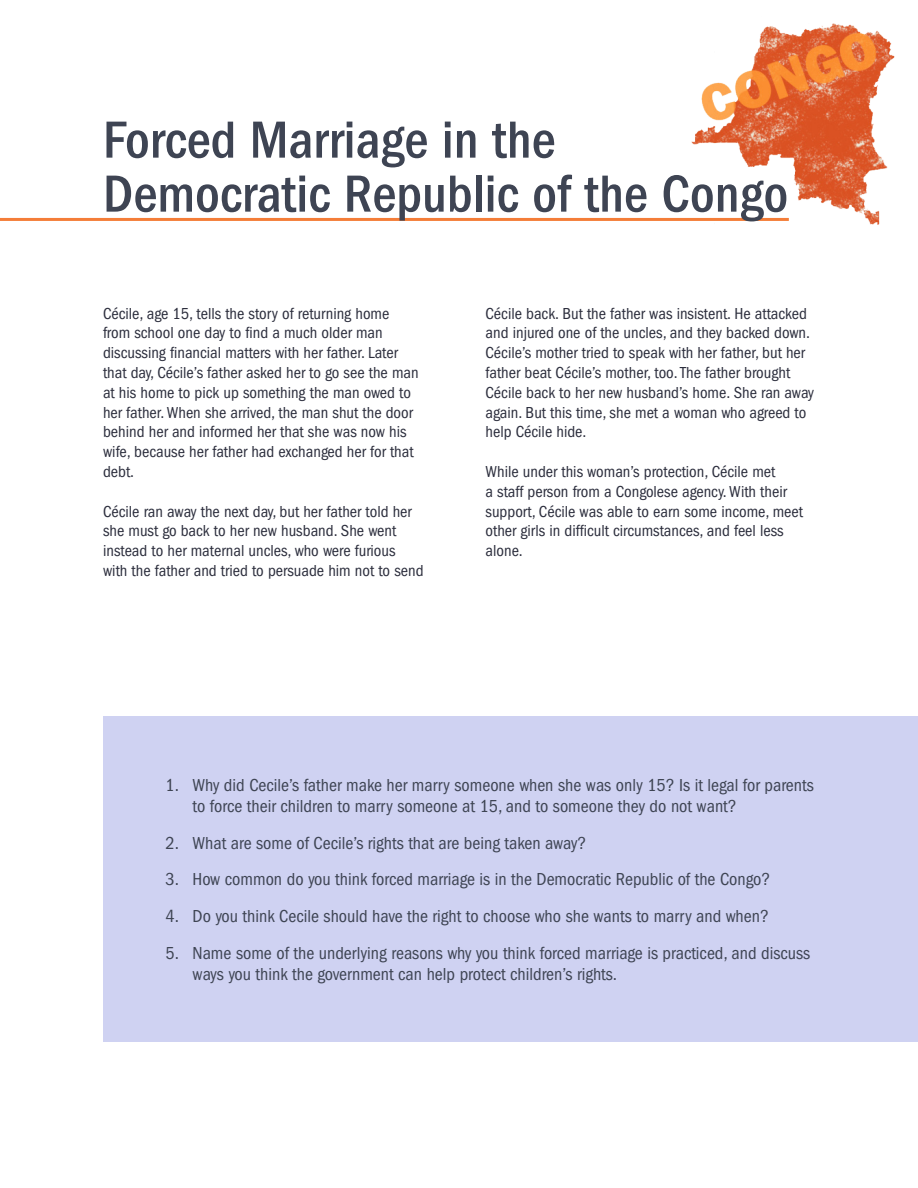
<style>
.page{position:relative;width:918px;height:1188px;background:#fff}
.page>*{position:absolute;margin:0;border:0;box-sizing:border-box;transform-origin:0 0}
.t1{font:500 condensed 54px/54px "ITC Franklin Gothic Std";color:#3e4453}
.t2{font:condensed 18px/21.6px "ITC Franklin Gothic Std";color:#3e4453}
.t3{font:condensed 16.5px/19.8px "ITC Franklin Gothic Std";color:#2c2e3d}
</style>
<div class="page">
<hr style="left:0;top:218px;width:789px;height:3px;background:#f47d38">
<div style="left:103px;top:716px;width:815px;height:326px;background:#cfd2f2"></div>
<img style="left:687px;top:23px;width:208px;height:202px">
<p class="t1" style="left:103px;top:113px;width:687px">Forced Marriage in the<br>Democratic Republic of the Congo</p>
<p class="t3" style="left:103px;top:303px;width:317px">Cécile, age 15, tells the story of returning home from school one day to find a much older man discussing financial matters with her father. Later that day, Cécile’s father asked her to go see the man at his home to pick up something the man owed to her father. When she arrived, the man shut the door behind her and informed her that she was now his wife, because her father had exchanged her for that debt.</p>
<p class="t3" style="left:103px;top:501px;width:322px">Cécile ran away the next day, but her father told her she must go back to her new husband. She went instead to her maternal uncles, who were furious with the father and tried to persuade him not to send</p>
<p class="t3" style="left:486px;top:303px;width:330px">Cécile back. But the father was insistent. He attacked and injured one of the uncles, and they backed down.<br>Cécile’s mother tried to speak with her father, but her father beat Cécile’s mother, too. The father brought Cécile back to her new husband’s home. She ran away again. But this time, she met a woman who agreed to help Cécile hide.</p>
<p class="t3" style="left:486px;top:462px;width:319px">While under this woman’s protection, Cécile met<br>a staff person from a Congolese agency. With their support, Cécile was able to earn some income, meet other girls in difficult circumstances, and feel less alone.</p>
<p class="t2" style="left:193px;top:774px;width:623px;text-indent:-27px">1. Why did Cecile’s father make her marry someone when she was only 15? Is it legal for parents to force their children to marry someone at 15, and to someone they do not want?</p>
<p class="t2" style="left:166px;top:832px;width:422px">2. What are some of Cecile’s rights that are being taken away?</p>
<p class="t2" style="left:166px;top:869px;width:606px">3. How common do you think forced marriage is in the Democratic Republic of the Congo?</p>
<p class="t2" style="left:166px;top:905px;width:605px">4. Do you think Cecile should have the right to choose who she wants to marry and when?</p>
<p class="t2" style="left:193px;top:942px;width:619px;text-indent:-27px">5. Name some of the underlying reasons why you think forced marriage is practiced, and discuss ways you think the government can help protect children’s rights.</p>
</div>
